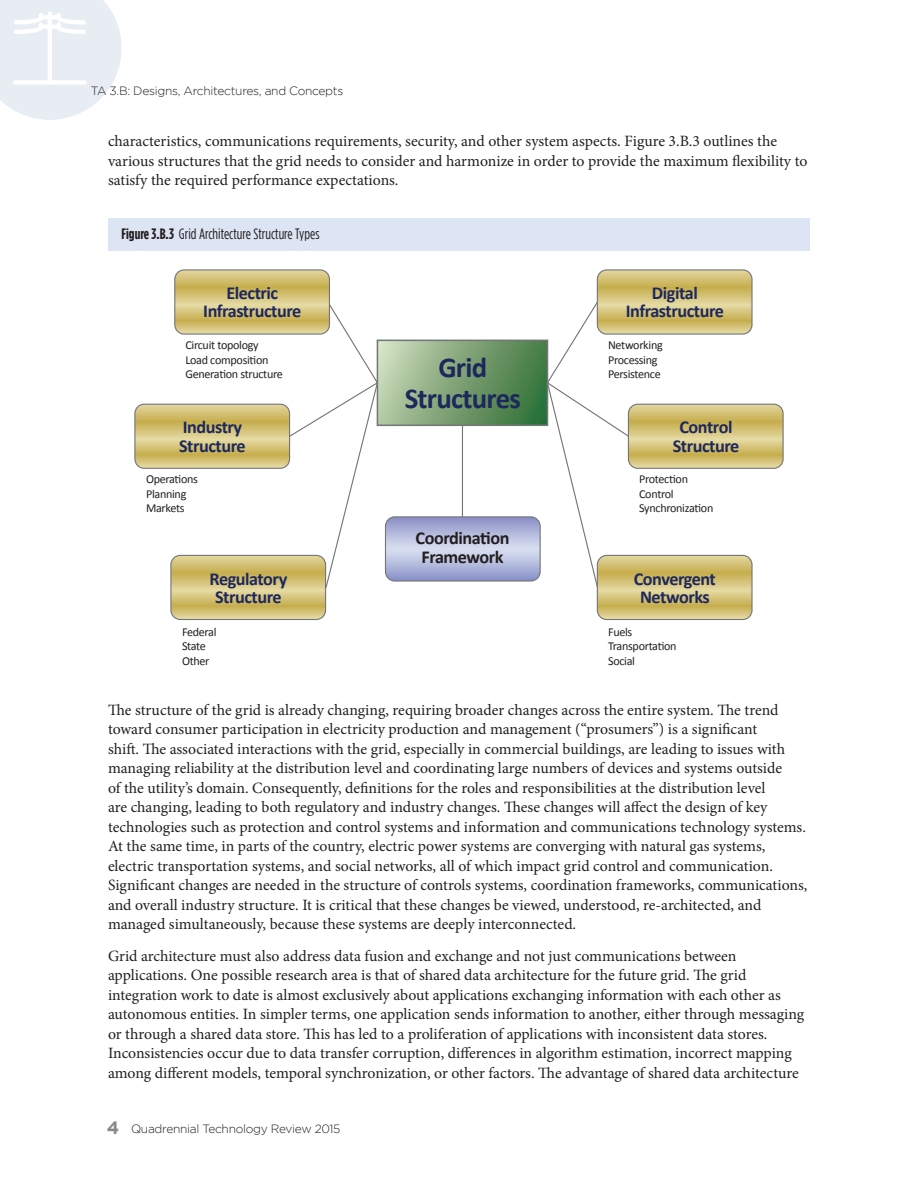
<style>
.page{position:relative;width:918px;height:1188px;background:#fff}
.page>*{position:absolute;margin:0;border:0;box-sizing:border-box;transform-origin:0 0}
.t1{font:700 28.95px/30.5px "Calibri";letter-spacing:-.025em;color:#1d285c;text-align:center}
.t2{font:700 18.3px/18.3px "Calibri";letter-spacing:-.025em;color:#1d285c;text-align:center}
.t3{font:700 18.3px/18.3px "Calibri";letter-spacing:-.025em;color:#231f20;text-align:center}
.Body_Text{font:15.75px/19.5px "Minion Pro";color:#231f20}
.Figure_Text{font:15px "Gotham Condensed";color:#231f20}
.t4{font:12.15px/14.5px "Calibri";letter-spacing:-.025em;color:#231f20}
.t5{font:300 12px "Gotham";letter-spacing:-.025em;color:#231f20}
.s1{font-weight:700}
.s2{font-weight:700;font-size:18px;color:#8a888a}
</style>
<div class="page">
<svg style="left:0;top:0;width:122px;height:120px"></svg>
<div style="left:108px;top:218px;width:702px;height:32px;background:#dde4f3"></div>
<svg style="left:135px;top:270px;width:648px;height:350px"></svg>
<div style="left:377px;top:340px;width:171px;height:86px;border:2px solid #757679"></div>
<p class="t5" style="left:91px;top:84px;width:254px">TA 3.B: Designs, Architectures, and Concepts</p>
<p class="Body_Text" style="left:108px;top:132px;width:701px">characteristics, communications requirements, security, and other system aspects. Figure 3.B.3 outlines the various structures that the grid needs to consider and harmonize in order to provide the maximum flexibility to satisfy the required performance expectations.</p>
<p class="Figure_Text" style="left:122px;top:226px;width:200px"><span class="s1">Figure 3.B.3</span> Grid Architecture Structure Types</p>
<p class="t2" style="left:203px;top:283px;width:100px">Electric<br>Infrastructure</p>
<p class="t2" style="left:626px;top:283px;width:100px">Digital<br>Infrastructure</p>
<p class="t4" style="left:185px;top:337px;width:99px">Circuit topology<br>Load composition<br>Generation structure</p>
<p class="t1" style="left:405px;top:351px;width:118px">Grid<br>Structures</p>
<p class="t4" style="left:608px;top:337px;width:56px">Networking<br>Processing<br>Persistence</p>
<p class="t2" style="left:179px;top:417px;width:68px;text-align:left">Industry<br>Structure</p>
<p class="t2" style="left:673px;top:417px;width:68px">Control<br>Structure</p>
<p class="t4" style="left:146px;top:471px;width:53px">Operations<br>Planning<br>Markets</p>
<p class="t4" style="left:639px;top:471px;width:76px">Protection<br>Control<br>Synchronization</p>
<p class="t3" style="left:416px;top:528px;width:95px">Coordination<br>Framework</p>
<p class="t2" style="left:210px;top:568px;width:79px">Regulatory<br>Structure</p>
<p class="t2" style="left:634px;top:568px;width:84px">Convergent<br>Networks</p>
<p class="t4" style="left:608px;top:624px;width:70px">Fuels<br>Transportation<br>Social</p>
<p class="t4" style="left:182px;top:624px;width:36px">Federal<br>State<br>Other</p>
<p class="Body_Text" style="left:108px;top:700px;width:701px">The structure of the grid is already changing, requiring broader changes across the entire system. The trend toward consumer participation in electricity production and management (“prosumers”) is a significant<br>shift. The associated interactions with the grid, especially in commercial buildings, are leading to issues with managing reliability at the distribution level and coordinating large numbers of devices and systems outside<br>of the utility’s domain. Consequently, definitions for the roles and responsibilities at the distribution level<br>are changing, leading to both regulatory and industry changes. These changes will affect the design of key technologies such as protection and control systems and information and communications technology systems.<br>At the same time, in parts of the country, electric power systems are converging with natural gas systems, electric transportation systems, and social networks, all of which impact grid control and communication.<br>Significant changes are needed in the structure of controls systems, coordination frameworks, communications, and overall industry structure. It is critical that these changes be viewed, understood, re-architected, and managed simultaneously, because these systems are deeply interconnected.</p>
<p class="Body_Text" style="left:108px;top:946px;width:698px">Grid architecture must also address data fusion and exchange and not just communications between applications. One possible research area is that of shared data architecture for the future grid. The grid integration work to date is almost exclusively about applications exchanging information with each other as autonomous entities. In simpler terms, one application sends information to another, either through messaging or through a shared data store. This has led to a proliferation of applications with inconsistent data stores.<br>Inconsistencies occur due to data transfer corruption, differences in algorithm estimation, incorrect mapping among different models, temporal synchronization, or other factors. The advantage of shared data architecture</p>
<p class="t5" style="left:107px;top:1122px;width:235px"><span class="s2">4</span> Quadrennial Technology Review 2015</p>
</div>
